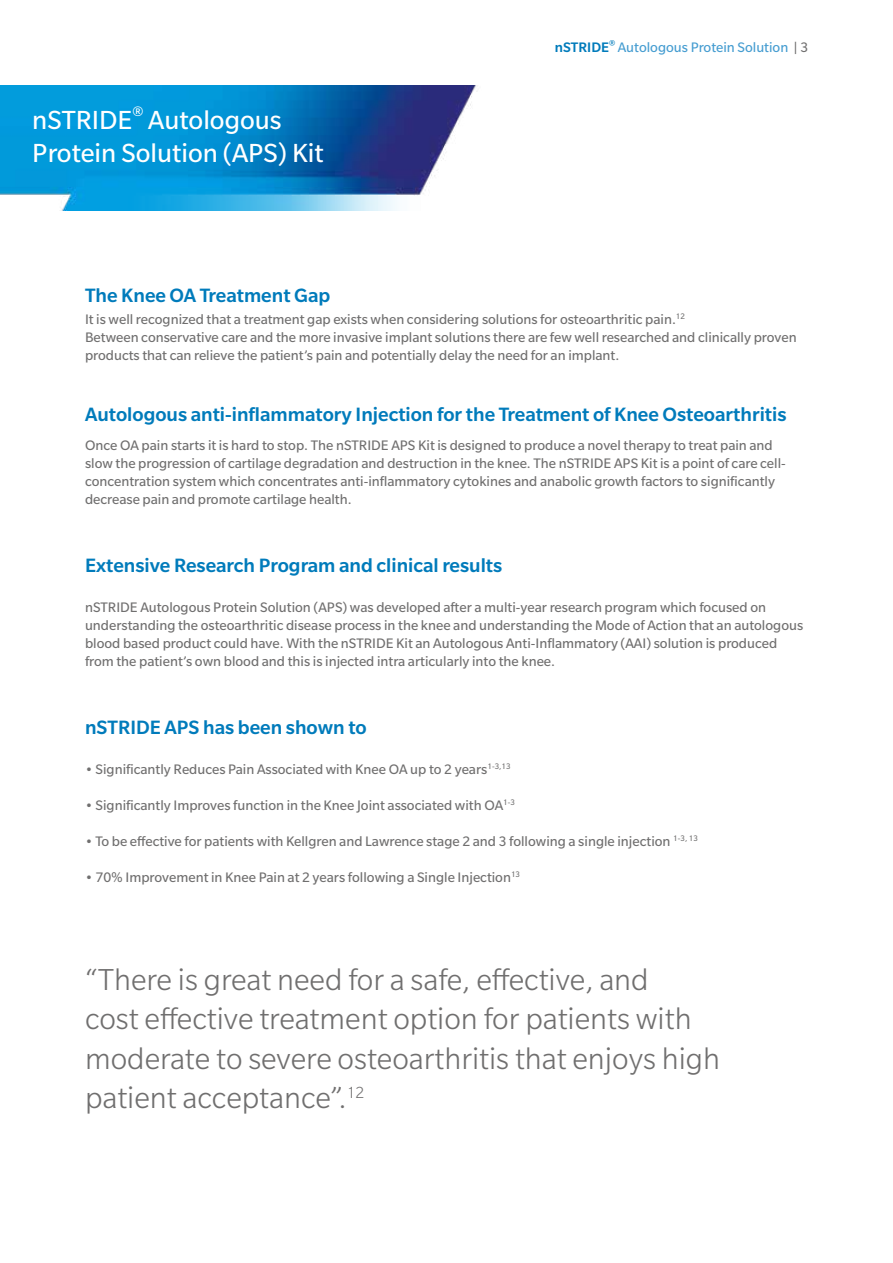
<style>
.page{position:relative;width:893px;height:1263px;background:#fff}
.page>*{position:absolute;margin:0;border:0;box-sizing:border-box;transform-origin:0 0}
.t1{font:300 33px/39.6px "Slate Pro";color:#706f6f}
.t2{font:28.5px/33px "Slate Pro";color:#fff}
.t3{font:500 21px "Slate Pro";color:#007bbb}
.t4{font:15px/18px "Slate Pro";color:#706f6f}
.t5{font:15px "Slate Pro";color:#469dd1}
.s1{font-weight:500;color:#007bbb}
.s2{color:#706f6f}
</style>
<div class="page">
<img style="left:0;top:85px;width:477px;height:126px">
<h2 class="t2" style="left:32px;top:103px;width:293px">nSTRIDE<sup>®</sup> Autologous<br>Protein Solution (APS) Kit</h2>
<p class="t5" style="left:555px;top:39px;width:255px"><span class="s1">nSTRIDE</span><sup>®</sup> Autologous Protein Solution <span class="s2">| 3</span></p>
<h3 class="t3" style="left:85px;top:284px;width:247px">The Knee OA Treatment Gap</h3>
<p class="t4" style="left:85px;top:310px;width:713px">It is well recognized that a treatment gap exists when considering solutions for osteoarthritic pain.<sup>12<br></sup>Between conservative care and the more invasive implant solutions there are few well researched and clinically proven products that can relieve the patient’s pain and potentially delay the need for an implant.</p>
<h3 class="t3" style="left:85px;top:403px;width:703px">Autologous anti-inflammatory Injection for the Treatment of Knee Osteoarthritis</h3>
<p class="t4" style="left:85px;top:436px;width:702px">Once OA pain starts it is hard to stop. The nSTRIDE APS Kit is designed to produce a novel therapy to treat pain and slow the progression of cartilage degradation and destruction in the knee. The nSTRIDE APS Kit is a point of care cell&shy;concentration system which concentrates anti-inflammatory cytokines and anabolic growth factors to significantly decrease pain and promote cartilage health.</p>
<h3 class="t3" style="left:85px;top:554px;width:419px">Extensive Research Program and clinical results</h3>
<p class="t4" style="left:85px;top:598px;width:720px">nSTRIDE Autologous Protein Solution (APS) was developed after a multi-year research program which focused on understanding the osteoarthritic disease process in the knee and understanding the Mode of Action that an autologous blood based product could have. With the nSTRIDE Kit an Autologous Anti-Inflammatory (AAI) solution is produced from the patient’s own blood and this is injected intra articularly into the knee.</p>
<h3 class="t3" style="left:85px;top:716px;width:283px">nSTRIDE APS has been shown to</h3>
<p class="t4" style="left:85px;top:760px;width:427px">• Significantly Reduces Pain Associated with Knee OA up to 2 years<sup>1-3,13</sup></p>
<p class="t4" style="left:85px;top:796px;width:432px">• Significantly Improves function in the Knee Joint associated with OA<sup>1-3</sup></p>
<p class="t4" style="left:85px;top:832px;width:614px">• To be effective for patients with Kellgren and Lawrence stage 2 and 3 following a single injection <sup>1-3,</sup> <sup>13</sup></p>
<p class="t4" style="left:85px;top:868px;width:437px">• 70% Improvement in Knee Pain at 2 years following a Single Injection<sup>13</sup></p>
<h1 class="t1" style="left:85px;top:959px;width:637px">“There is great need for a safe, effective, and<br>cost effective treatment option for patients with moderate to severe osteoarthritis that enjoys high patient acceptance”.<sup>12</sup></h1>
</div>
